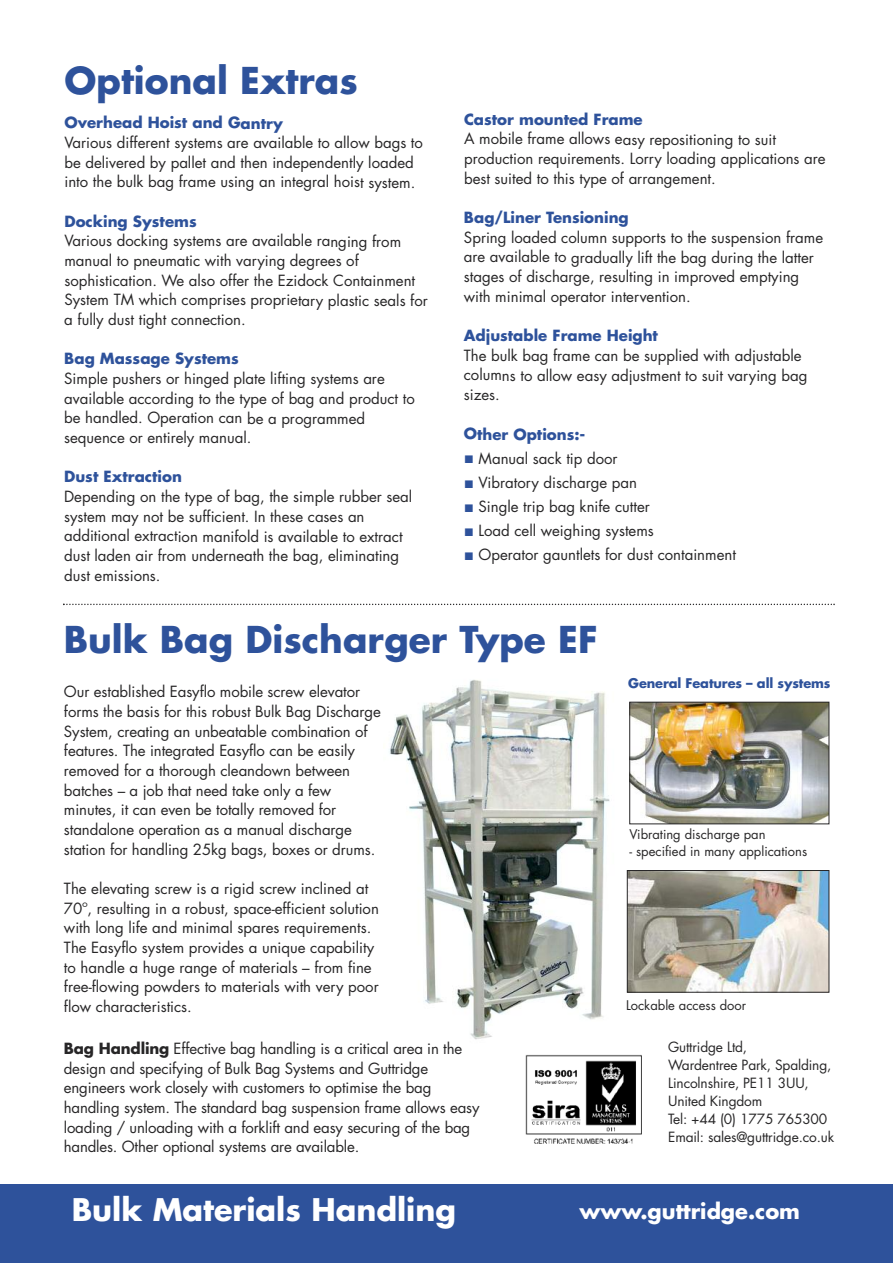
<style>
.page{position:relative;width:893px;height:1263px;background:#fff}
.page>*{position:absolute;margin:0;border:0;box-sizing:border-box;transform-origin:0 0}
.t1{font:700 36px "Futura CE";color:#2e529b}
.t2{font:700 30.3px "Futura CE";color:#fff}
.t3{font:700 21px "Futura CE";color:#fff}
.t4{font:15px/19.6px "Futura CE";color:#272627}
.t5{font:700 15px "Futura CE";color:#2e529b}
.t6{font:13.65px/18px "Futura CE";letter-spacing:-.01em;color:#272627}
.t7{font:12.9px "Futura CE";color:#272627}
.t8{font:700 12.9px "Futura CE";letter-spacing:-.01em;color:#2e529b}
.s1{color:#2e529b}
.s2{font-weight:700}
</style>
<div class="page">
<img style="left:389px;top:680px;width:221px;height:360px">
<div style="left:0;top:1184px;width:893px;height:79px;background:#2e529b"></div>
<svg style="left:63px;top:604px;width:772px;height:1px"></svg>
<img style="left:631px;top:704px;width:196px;height:118px">
<div style="left:629px;top:702px;width:200px;height:122px;border:1px solid #272627"></div>
<img style="left:629px;top:872px;width:198px;height:118px">
<div style="left:627px;top:870px;width:202px;height:122px;border:1px solid #272627"></div>
<img style="left:525px;top:1054px;width:117px;height:90px">
<h1 class="t1" style="left:65px;top:64px;width:295px">Optional Extras</h1>
<p class="t5" style="left:65px;top:116px;width:220px">Overhead Hoist and Gantry</p>
<p class="t4" style="left:64px;top:134px;width:360px">Various different systems are available to allow bags to be delivered by pallet and then independently loaded into the bulk bag frame using an integral hoist system.</p>
<p class="t5" style="left:64px;top:214px;width:134px">Docking Systems</p>
<p class="t4" style="left:64px;top:232px;width:365px">Various docking systems are available ranging from manual to pneumatic with varying degrees of sophistication. We also offer the Ezidock Containment System TM which comprises proprietary plastic seals for a fully dust tight connection.</p>
<p class="t5" style="left:64px;top:352px;width:176px">Bag Massage Systems</p>
<p class="t4" style="left:64px;top:370px;width:352px">Simple pushers or hinged plate lifting systems are available according to the type of bag and product to be handled. Operation can be a programmed sequence or entirely manual.</p>
<p class="t5" style="left:64px;top:470px;width:119px">Dust Extraction</p>
<p class="t4" style="left:64px;top:488px;width:350px">Depending on the type of bag, the simple rubber seal system may not be sufficient. In these cases an additional extraction manifold is available to extract dust laden air from underneath the bag, eliminating dust emissions.</p>
<p class="t5" style="left:464px;top:112px;width:180px">Castor mounted Frame</p>
<p class="t4" style="left:464px;top:130px;width:363px">A mobile frame allows easy repositioning to suit production requirements. Lorry loading applications are best suited to this type of arrangement.</p>
<p class="t5" style="left:464px;top:211px;width:166px">Bag/Liner Tensioning</p>
<p class="t4" style="left:464px;top:229px;width:361px">Spring loaded column supports to the suspension frame are available to gradually lift the bag during the latter stages of discharge, resulting in improved emptying with minimal operator intervention.</p>
<p class="t5" style="left:464px;top:329px;width:196px">Adjustable Frame Height</p>
<p class="t4" style="left:464px;top:347px;width:345px">The bulk bag frame can be supplied with adjustable columns to allow easy adjustment to suit varying bag sizes.</p>
<p class="t5" style="left:464px;top:427px;width:123px">Other Options:-</p>
<p class="t4" style="left:465px;top:449px;width:154px"><span class="s1">■</span> Manual sack tip door</p>
<p class="t4" style="left:465px;top:473px;width:174px"><span class="s1">■</span> Vibratory discharge pan</p>
<p class="t4" style="left:465px;top:497px;width:186px"><span class="s1">■</span> Single trip bag knife cutter</p>
<p class="t4" style="left:465px;top:521px;width:191px"><span class="s1">■</span> Load cell weighing systems</p>
<p class="t4" style="left:465px;top:546px;width:273px"><span class="s1">■</span> Operator gauntlets for dust containment</p>
<h1 class="t1" style="left:64px;top:623px;width:535px">Bulk Bag Discharger Type EF</h1>
<p class="t4" style="left:64px;top:683px;width:318px">Our established Easyflo mobile screw elevator forms the basis for this robust Bulk Bag Discharge System, creating an unbeatable combination of features. The integrated Easyflo can be easily removed for a thorough cleandown between batches – a job that need take only a few minutes, it can even be totally removed for standalone operation as a manual discharge station for handling 25kg bags, boxes or drums.</p>
<p class="t4" style="left:64px;top:880px;width:316px">The elevating screw is a rigid screw inclined at 70º, resulting in a robust, space-efficient solution with long life and minimal spares requirements.<br>The Easyflo system provides a unique capability to handle a huge range of materials – from fine free-flowing powders to materials with very poor flow characteristics.</p>
<p class="t8" style="left:628px;top:677px;width:204px">General Features – all systems</p>
<p class="t7" style="left:629px;top:829px;width:138px">Vibrating discharge pan</p>
<p class="t7" style="left:629px;top:846px;width:179px">- specified in many applications</p>
<p class="t7" style="left:626px;top:999px;width:122px">Lockable access door</p>
<p class="t4" style="left:64px;top:1040px;width:417px"><span class="s2">Bag Handling</span> Effective bag handling is a critical area in the design and specifying of Bulk Bag Systems and Guttridge engineers work closely with customers to optimise the bag handling system. The standard bag suspension frame allows easy loading / unloading with a forklift and easy securing of the bag handles. Other optional systems are available.</p>
<p class="t6" style="left:668px;top:1039px;width:168px">Guttridge Ltd,<br>Wardentree Park, Spalding,<br>Lincolnshire, PE11 3UU,<br>United Kingdom<br>Tel: +44 (0) 1775 765300<br>Email: sales@guttridge.co.uk</p>
<h2 class="t2" style="left:72px;top:1196px;width:386px">Bulk Materials Handling</h2>
<h3 class="t3" style="left:580px;top:1201px;width:222px">www.guttridge.com</h3>
</div>
